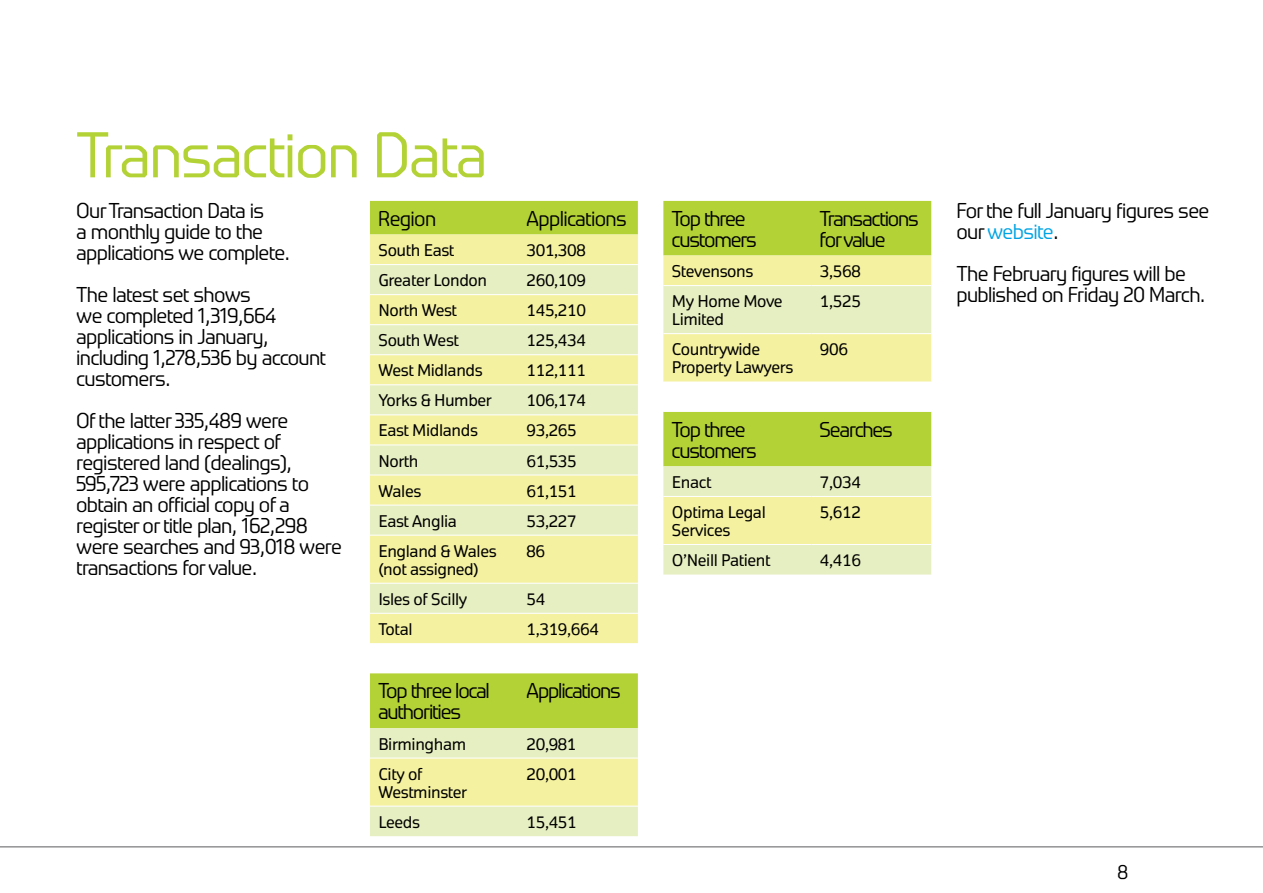
<style>
.page{position:relative;width:1263px;height:893px;background:#fff}
.page>*{position:absolute;margin:0;border:0;box-sizing:border-box;transform-origin:0 0}
.LL_body_1{font:63px "Geo Headline";color:#b3d235}
.LL_Head_14{font:21px/21px "Geo Headline";color:#000}
.LL_body_1-2{font:21px/21px "Geo Headline";letter-spacing:-.025em;color:#000}
.LL_Head_16{font:21px "Geo Headline";color:#000}
.t1{font:19.5px "Geo Headline";color:#000}
.LL_body_1-3{font:16.5px/18px "Geo";letter-spacing:-.025em;color:#000}
.s1{color:#00a4e3}
</style>
<div class="page">
<hr style="left:0;top:846px;width:1263px;height:1px;background:#8e8e91">
<div style="left:370px;top:201px;width:268px;height:34px;background:#b3d235"></div>
<div style="left:370px;top:235px;width:268px;height:29px;background:#f4f1a0"></div>
<svg style="left:370px;top:265px;width:268px;height:571px;background:#edf0b1"></svg>
<svg style="left:370px;top:643px;width:268px;height:85px"></svg>
<hr style="left:370px;top:294px;width:148px;height:1px;background:#fff">
<hr style="left:518px;top:294px;width:120px;height:1px;background:#fff">
<hr style="left:370px;top:324px;width:148px;height:1px;background:#fff">
<hr style="left:518px;top:324px;width:120px;height:1px;background:#fff">
<hr style="left:370px;top:354px;width:148px;height:1px;background:#fff">
<hr style="left:518px;top:354px;width:120px;height:1px;background:#fff">
<hr style="left:370px;top:384px;width:148px;height:1px;background:#fff">
<hr style="left:518px;top:384px;width:120px;height:1px;background:#fff">
<hr style="left:370px;top:414px;width:148px;height:1px;background:#fff">
<hr style="left:518px;top:414px;width:120px;height:1px;background:#fff">
<hr style="left:370px;top:445px;width:148px;height:1px;background:#fff">
<hr style="left:518px;top:445px;width:120px;height:1px;background:#fff">
<hr style="left:370px;top:475px;width:148px;height:1px;background:#fff">
<hr style="left:518px;top:475px;width:120px;height:1px;background:#fff">
<hr style="left:370px;top:505px;width:148px;height:1px;background:#fff">
<hr style="left:518px;top:505px;width:120px;height:1px;background:#fff">
<hr style="left:370px;top:535px;width:148px;height:1px;background:#fff">
<hr style="left:518px;top:535px;width:120px;height:1px;background:#fff">
<hr style="left:370px;top:583px;width:148px;height:1px;background:#fff">
<hr style="left:518px;top:583px;width:120px;height:1px;background:#fff">
<hr style="left:370px;top:613px;width:148px;height:1px;background:#fff">
<hr style="left:518px;top:613px;width:120px;height:1px;background:#fff">
<hr style="left:370px;top:758px;width:148px;height:1px;background:#fff">
<hr style="left:518px;top:758px;width:120px;height:1px;background:#fff">
<hr style="left:370px;top:806px;width:148px;height:1px;background:#fff">
<hr style="left:518px;top:806px;width:120px;height:1px;background:#fff">
<div style="left:663px;top:201px;width:268px;height:55px;background:#b3d235"></div>
<div style="left:663px;top:256px;width:268px;height:29px;background:#f4f1a0"></div>
<svg style="left:663px;top:286px;width:268px;height:289px;background:#e0e997"></svg>
<svg style="left:663px;top:382px;width:268px;height:30px"></svg>
<hr style="left:663px;top:333px;width:148px;height:1px;background:#fff">
<hr style="left:811px;top:333px;width:120px;height:1px;background:#fff">
<hr style="left:663px;top:496px;width:148px;height:1px;background:#fff">
<hr style="left:811px;top:496px;width:120px;height:1px;background:#fff">
<hr style="left:663px;top:544px;width:148px;height:1px;background:#fff">
<hr style="left:811px;top:544px;width:120px;height:1px;background:#fff">
<p class="LL_body_1" style="left:77px;top:121px;width:411px">Transaction Data</p>
<p class="LL_Head_16" style="left:378px;top:207px;width:59px">Region</p>
<p class="LL_Head_16" style="left:526px;top:207px;width:101px">Applications</p>
<p class="LL_body_1-3" style="left:378px;top:241px;width:77px">South East</p>
<p class="LL_body_1-3" style="left:526px;top:241px;width:61px">301,308</p>
<p class="LL_body_1-3" style="left:378px;top:271px;width:110px">Greater London</p>
<p class="LL_body_1-3" style="left:526px;top:271px;width:61px">260,109</p>
<p class="LL_body_1-3" style="left:378px;top:301px;width:80px">North West</p>
<p class="LL_body_1-3" style="left:526px;top:301px;width:61px">145,210</p>
<p class="LL_body_1-3" style="left:378px;top:332px;width:82px">South West</p>
<p class="LL_body_1-3" style="left:526px;top:332px;width:61px">125,434</p>
<p class="LL_body_1-3" style="left:378px;top:362px;width:106px">West Midlands</p>
<p class="LL_body_1-3" style="left:526px;top:362px;width:61px">112,111</p>
<p class="LL_body_1-3" style="left:378px;top:392px;width:115px">Yorks &amp; Humber</p>
<p class="LL_body_1-3" style="left:526px;top:392px;width:61px">106,174</p>
<p class="LL_body_1-3" style="left:378px;top:422px;width:101px">East Midlands</p>
<p class="LL_body_1-3" style="left:526px;top:422px;width:52px">93,265</p>
<p class="LL_body_1-3" style="left:378px;top:452px;width:42px">North</p>
<p class="LL_body_1-3" style="left:526px;top:452px;width:52px">61,535</p>
<p class="LL_body_1-3" style="left:378px;top:482px;width:44px">Wales</p>
<p class="LL_body_1-3" style="left:526px;top:482px;width:52px">61,151</p>
<p class="LL_body_1-3" style="left:378px;top:512px;width:80px">East Anglia</p>
<p class="LL_body_1-3" style="left:526px;top:512px;width:52px">53,227</p>
<p class="LL_body_1-3" style="left:378px;top:542px;width:120px">England &amp; Wales (not assigned)</p>
<p class="LL_body_1-3" style="left:526px;top:542px;width:20px">86</p>
<p class="LL_body_1-3" style="left:378px;top:590px;width:90px">Isles of Scilly</p>
<p class="LL_body_1-3" style="left:526px;top:590px;width:20px">54</p>
<p class="LL_body_1-3" style="left:378px;top:620px;width:36px">Total</p>
<p class="LL_body_1-3" style="left:526px;top:620px;width:74px">1,319,664</p>
<p class="LL_Head_14" style="left:77px;top:200px;width:215px">Our Transaction Data is<br>a monthly guide to the applications we complete.</p>
<p class="LL_Head_14" style="left:77px;top:284px;width:251px">The latest set shows<br>we completed 1,319,664 applications in January, including 1,278,536 by account customers.</p>
<p class="LL_Head_14" style="left:77px;top:410px;width:267px">Of the latter 335,489 were applications in respect of registered land (dealings),<br>595,723 were applications to obtain an official copy of a register or title plan, 162,298 were searches and 93,018 were transactions for value.</p>
<p class="LL_body_1-2" style="left:378px;top:681px;width:113px">Top three local authorities</p>
<p class="LL_body_1-2" style="left:526px;top:681px;width:96px">Applications</p>
<p class="LL_body_1-3" style="left:378px;top:735px;width:89px">Birmingham</p>
<p class="LL_body_1-3" style="left:526px;top:735px;width:51px">20,981</p>
<p class="LL_body_1-3" style="left:378px;top:765px;width:90px">City of<br>Westminster</p>
<p class="LL_body_1-3" style="left:526px;top:765px;width:52px">20,001</p>
<p class="LL_body_1-3" style="left:378px;top:813px;width:43px">Leeds</p>
<p class="LL_body_1-3" style="left:526px;top:813px;width:52px">15,451</p>
<p class="LL_body_1-2" style="left:672px;top:208px;width:86px">Top three customers</p>
<p class="LL_body_1-2" style="left:820px;top:208px;width:100px">Transactions for value</p>
<p class="LL_body_1-3" style="left:672px;top:262px;width:83px">Stevensons</p>
<p class="LL_body_1-3" style="left:820px;top:262px;width:42px">3,568</p>
<p class="LL_body_1-3" style="left:672px;top:292px;width:112px">My Home Move<br>Limited</p>
<p class="LL_body_1-3" style="left:820px;top:292px;width:43px">1,525</p>
<p class="LL_body_1-3" style="left:672px;top:340px;width:123px">Countrywide<br>Property Lawyers</p>
<p class="LL_body_1-3" style="left:820px;top:340px;width:30px">906</p>
<p class="LL_body_1-2" style="left:672px;top:419px;width:86px">Top three customers</p>
<p class="LL_body_1-2" style="left:820px;top:419px;width:74px">Searches</p>
<p class="LL_body_1-3" style="left:672px;top:473px;width:41px">Enact</p>
<p class="LL_body_1-3" style="left:820px;top:473px;width:43px">7,034</p>
<p class="LL_body_1-3" style="left:672px;top:503px;width:95px">Optima Legal<br>Services</p>
<p class="LL_body_1-3" style="left:820px;top:503px;width:43px">5,612</p>
<p class="LL_body_1-3" style="left:672px;top:551px;width:100px">O’Neill Patient</p>
<p class="LL_body_1-3" style="left:820px;top:551px;width:43px">4,416</p>
<p class="LL_Head_14" style="left:957px;top:200px;width:254px">For the full January figures see our <span class="s1">website</span>.</p>
<p class="LL_Head_14" style="left:957px;top:263px;width:250px">The February figures will be published on Friday 20 March.</p>
<p class="t1" style="left:1118px;top:862px;width:12px">8</p>
</div>
